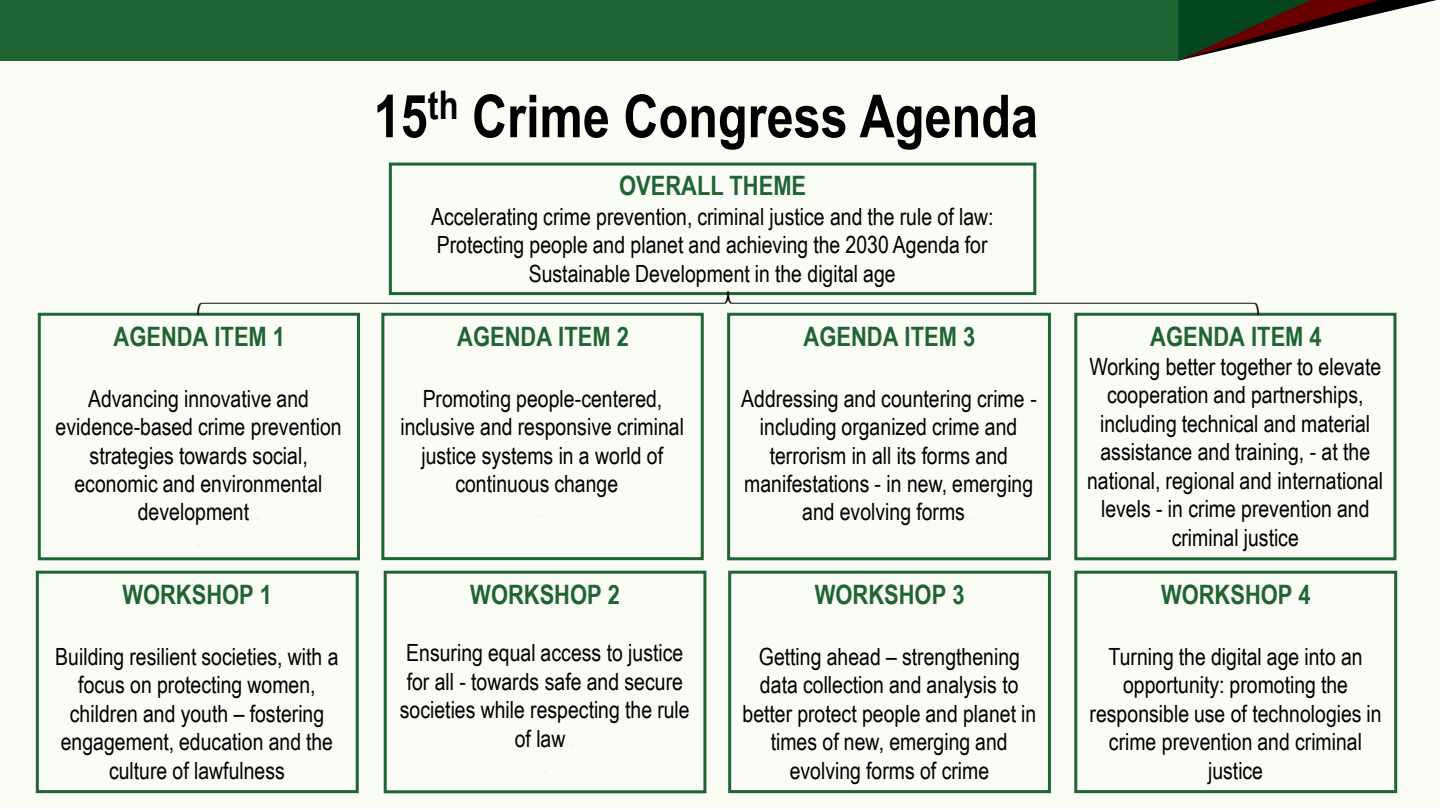
<style>
.page{position:relative;width:1440px;height:810px;background:#fff}
.page>*{position:absolute;margin:0;border:0;box-sizing:border-box;transform-origin:0 0}
.t1{font:700 59.25px "Arial Narrow";color:#000}
.t2{font:700 26.7px "Arial Narrow";color:#1f6432}
.t3{font:23.7px/28.5px "Arial Narrow";color:#000;text-align:center}
.s1{color:#f9eded}
</style>
<div class="page">
<div style="left:0;top:6px;width:1440px;height:802px;background:#f9fbf5"></div>
<div style="left:389px;top:163px;width:647px;height:132px;border:3px solid #1f6432"></div>
<div style="left:38px;top:313px;width:322px;height:247px;border:3px solid #1f6432"></div>
<div style="left:381px;top:313px;width:323px;height:247px;border:3px solid #1f6432"></div>
<div style="left:727px;top:313px;width:324px;height:247px;border:3px solid #1f6432"></div>
<div style="left:1074px;top:313px;width:323px;height:247px;border:3px solid #1f6432"></div>
<div style="left:36px;top:571px;width:323px;height:222px;border:3px solid #1f6432"></div>
<div style="left:384px;top:571px;width:322px;height:222px;border:3px solid #1f6432"></div>
<div style="left:728px;top:571px;width:323px;height:222px;border:3px solid #1f6432"></div>
<div style="left:1074px;top:571px;width:323px;height:222px;border:3px solid #1f6432"></div>
<img style="left:197px;top:291px;width:1062px;height:23px">
<div style="left:0;top:0;width:1178px;height:61px;background:#1f6432"></div>
<svg style="left:1178px;top:0;width:259px;height:61px"></svg>
<p class="t2" style="left:114px;top:316px;width:173px">AGENDA ITEM 1</p>
<p class="t3" style="left:56px;top:383px;width:288px">Advancing innovative and evidence-based crime prevention strategies towards social, economic and environmental development<span class="s1">..</span></p>
<p class="t2" style="left:122px;top:574px;width:151px">WORKSHOP 1</p>
<p class="t3" style="left:55px;top:641px;width:285px">Building resilient societies, with a focus on protecting women, children and youth – fostering engagement, education and the culture of lawfulness</p>
<h1 class="t1" style="left:374px;top:72px;width:666px">15<sup>th</sup> Crime Congress Agenda</h1>
<p class="t2" style="left:619px;top:166px;width:189px">OVERALL THEME</p>
<p class="t3" style="left:431px;top:201px;width:564px">Accelerating crime prevention, criminal justice and the rule of law:<br>Protecting people and planet and achieving the 2030 Agenda for<br>Sustainable Development in the digital age</p>
<p class="t2" style="left:457px;top:316px;width:173px">AGENDA ITEM 2</p>
<p class="t3" style="left:400px;top:383px;width:285px">Promoting people-centered, inclusive and responsive criminal justice systems in a world of continuous change<span class="s1">..</span></p>
<p class="t2" style="left:470px;top:574px;width:151px">WORKSHOP 2</p>
<p class="t3" style="left:400px;top:638px;width:291px">Ensuring equal access to justice for all - towards safe and secure societies while respecting the rule of law<span class="s1">..</span></p>
<p class="t2" style="left:804px;top:316px;width:173px">AGENDA ITEM 3</p>
<p class="t3" style="left:741px;top:383px;width:297px">Addressing and countering crime - including organized crime and terrorism in all its forms and manifestations - in new, emerging and evolving forms<span class="s1">..</span></p>
<p class="t2" style="left:815px;top:574px;width:151px">WORKSHOP 3</p>
<p class="t3" style="left:743px;top:641px;width:295px">Getting ahead – strengthening data collection and analysis to better protect people and planet in times of new, emerging and evolving forms of crime</p>
<p class="t2" style="left:1150px;top:316px;width:173px">AGENDA ITEM 4</p>
<p class="t3" style="left:1087px;top:351px;width:297px">Working better together to elevate cooperation and partnerships, including technical and material assistance and training, - at the national, regional and international levels - in crime prevention and criminal justice</p>
<p class="t2" style="left:1161px;top:574px;width:151px">WORKSHOP 4</p>
<p class="t3" style="left:1090px;top:641px;width:293px">Turning the digital age into an opportunity: promoting the responsible use of technologies in crime prevention and criminal justice</p>
</div>
